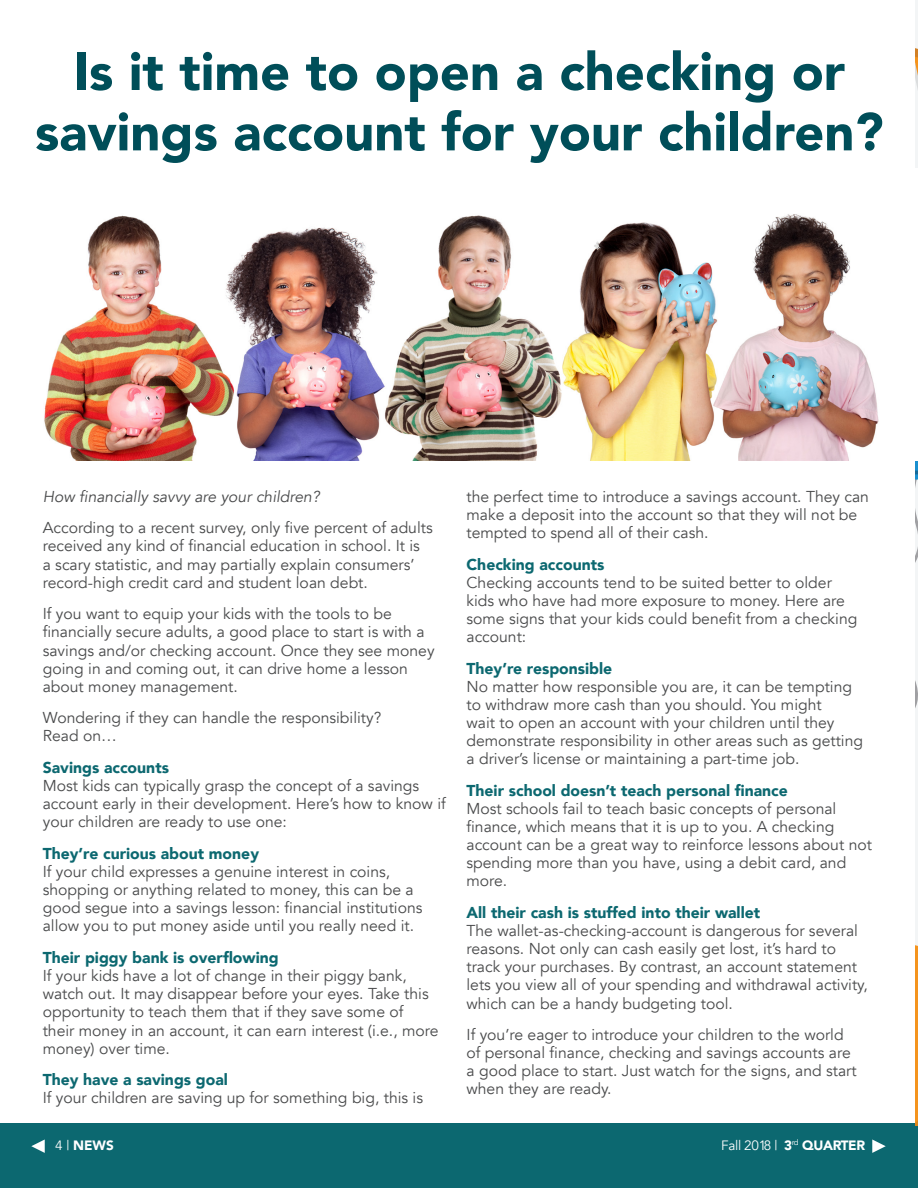
<style>
.page{position:relative;width:918px;height:1188px;background:#fff}
.page>*{position:absolute;margin:0;border:0;box-sizing:border-box;transform-origin:0 0}
.t1{font:900 52.5px/60.3px "Avenir";color:#004e59;text-align:center}
.t2{font:15.75px/18.1px "Avenir";color:#494a4b}
.t3{font:900 15.75px "Avenir";color:#0c6870}
.t4{font:italic 15.75px "Avenir";color:#494a4b}
.t5{font:13.5px "Avenir";letter-spacing:-.025em;color:#fff}
.t6{font:900 13.5px "Avenir";color:#fff}
.s1{font-weight:400}
.s2{font-weight:900}
</style>
<div class="page">
<div style="left:0;top:1124px;width:918px;height:64px;background:#0c6870"></div>
<svg style="left:31px;top:1139px;width:14px;height:14px"></svg>
<svg style="left:872px;top:1139px;width:14px;height:14px"></svg>
<hr style="left:916px;top:0;width:2px;height:1125px;background:#f3f5f6">
<svg style="left:916px;top:48px;width:2px;height:658px"></svg>
<svg style="left:916px;top:945px;width:2px;height:180px"></svg>
<img style="left:44px;top:169px;width:874px;height:292px">
<h1 class="t1" style="left:35px;top:40px;width:850px">Is it time to open a checking or savings account for your children?</h1>
<p class="t4" style="left:43px;top:487px;width:278px">How financially savvy are your children?</p>
<p class="t2" style="left:43px;top:519px;width:392px">According to a recent survey, only five percent of adults received any kind of financial education in school. It is<br>a scary statistic, and may partially explain consumers’ record-high credit card and student loan debt.</p>
<p class="t2" style="left:43px;top:605px;width:393px">If you want to equip your kids with the tools to be financially secure adults, a good place to start is with a savings and/or checking account. Once they see money going in and coming out, it can drive home a lesson about money management.</p>
<p class="t2" style="left:43px;top:709px;width:340px">Wondering if they can handle the responsibility?<br>Read on…</p>
<p class="t3" style="left:43px;top:754px;width:128px">Savings accounts</p>
<p class="t2" style="left:43px;top:777px;width:405px">Most kids can typically grasp the concept of a savings account early in their development. Here’s how to know if your children are ready to use one:</p>
<p class="t3" style="left:43px;top:840px;width:218px">They’re curious about money</p>
<p class="t2" style="left:43px;top:863px;width:381px">If your child expresses a genuine interest in coins, shopping or anything related to money, this can be a good segue into a savings lesson: financial institutions allow you to put money aside until you really need it.</p>
<p class="t3" style="left:43px;top:944px;width:237px">Their piggy bank is overflowing</p>
<p class="t2" style="left:43px;top:967px;width:397px">If your kids have a lot of change in their piggy bank, watch out. It may disappear before your eyes. Take this opportunity to teach them that if they save some of their money in an account, it can earn interest (i.e., more money) over time.</p>
<p class="t3" style="left:43px;top:1066px;width:187px">They have a savings goal</p>
<p class="t2" style="left:43px;top:1089px;width:382px">If your children are saving up for something big, this is</p>
<p class="t2" style="left:467px;top:488px;width:404px">the perfect time to introduce a savings account. They can make a deposit into the account so that they will not be tempted to spend all of their cash.</p>
<p class="t3" style="left:467px;top:551px;width:139px">Checking accounts</p>
<p class="t2" style="left:467px;top:573px;width:392px">Checking accounts tend to be suited better to older kids who have had more exposure to money. Here are some signs that your kids could benefit from a checking account:</p>
<p class="t3" style="left:467px;top:655px;width:147px">They’re responsible</p>
<p class="t2" style="left:467px;top:678px;width:398px">No matter how responsible you are, it can be tempting to withdraw more cash than you should. You might<br>wait to open an account with your children until they demonstrate responsibility in other areas such as getting a driver’s license or maintaining a part-time job.</p>
<p class="t3" style="left:467px;top:777px;width:323px">Their school doesn’t teach personal finance</p>
<p class="t2" style="left:467px;top:800px;width:407px">Most schools fail to teach basic concepts of personal finance, which means that it is up to you. A checking account can be a great way to reinforce lessons about not spending more than you have, using a debit card, and more.</p>
<p class="t3" style="left:467px;top:899px;width:295px">All their cash is stuffed into their wallet</p>
<p class="t2" style="left:467px;top:922px;width:403px">The wallet-as-checking-account is dangerous for several reasons. Not only can cash easily get lost, it’s hard to track your purchases. By contrast, an account statement lets you view all of your spending and withdrawal activity, which can be a handy budgeting tool.</p>
<p class="t2" style="left:467px;top:1026px;width:392px">If you’re eager to introduce your children to the world of personal finance, checking and savings accounts are a good place to start. Just watch for the signs, and start when they are ready.</p>
<p class="t6" style="left:55px;top:1134px;width:60px"><span class="s1">4 |</span> NEWS</p>
<p class="t5" style="left:721px;top:1137px;width:145px">Fall 2018 | <span class="s2">3</span><sup>rd</sup> <span class="s2">QUARTER</span></p>
</div>
